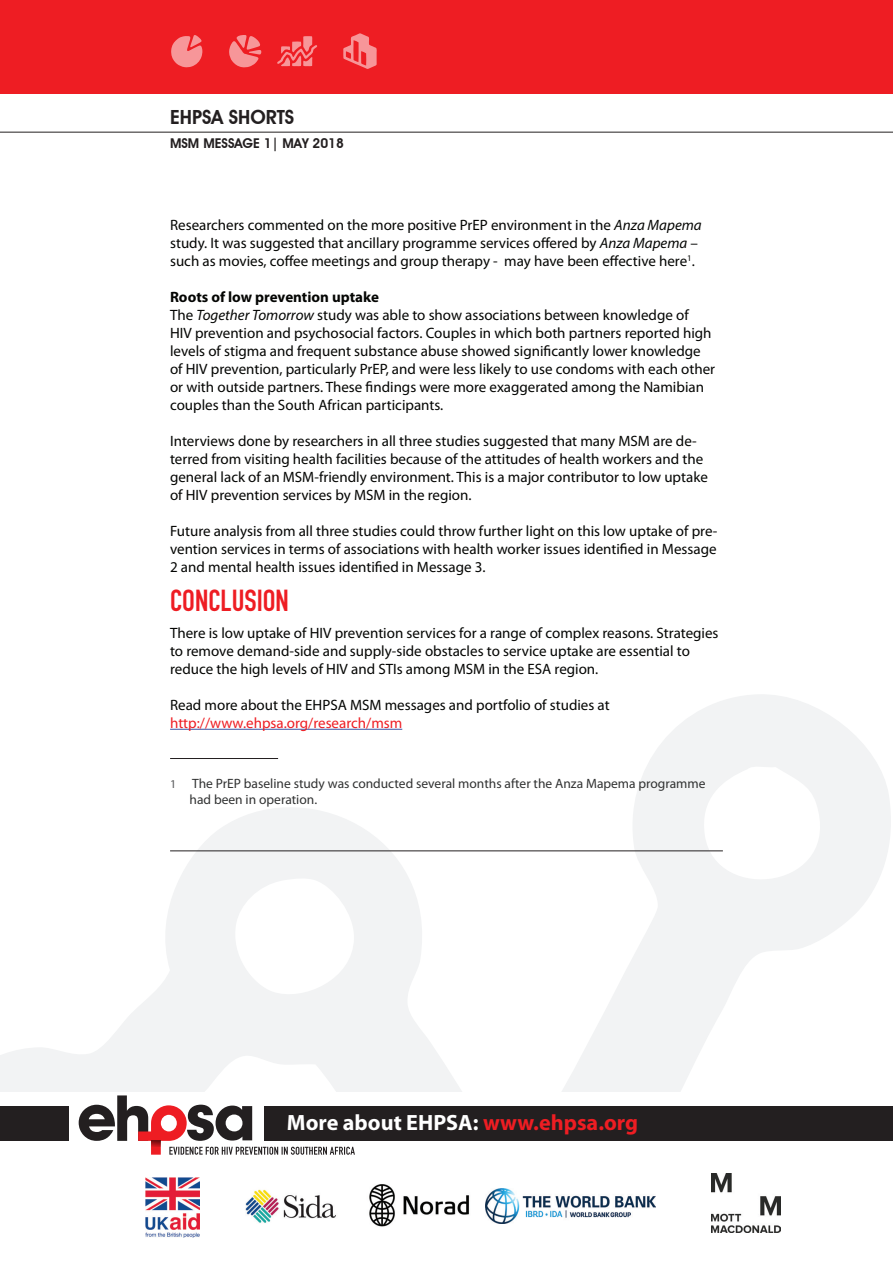
<style>
.page{position:relative;width:893px;height:1263px;background:#fff}
.page>*{position:absolute;margin:0;border:0;box-sizing:border-box;transform-origin:0 0}
.t1{font:30px "DIN Engschrift";color:#ee1d23}
.t2{font:700 22.2px "Myriad Pro";color:#fff}
.t3{font:600 19.5px "Avant Garde IT Cby BT";color:#231f20}
.t4{font:15px/18px "Myriad Pro";color:#040503}
.t5{font:15px "Myriad Pro";color:#ee1d23}
.t6{font:13.5px/16.5px "Myriad Pro";color:#313232}
.t7{font:600 13.5px "Avant Garde IT Cby BT";color:#231f20}
.s1{font-style:italic}
.s2{font-weight:700}
.s3{font-size:12px;color:#57585a}
.s4{color:#ee1d23}
</style>
<div class="page">
<svg style="left:0;top:694px;width:891px;height:398px"></svg>
<hr style="left:170px;top:729px;width:232px;height:1px;background:#3853a3">
<hr style="left:170px;top:758px;width:108px;height:1px;background:#231f20">
<div style="left:142px;top:1178px;width:60px;height:59px;background:linear-gradient(to bottom,#fff,#fff)"></div>
<img style="left:145px;top:1178px;width:54px;height:59px">
<img style="left:245px;top:1189px;width:91px;height:34px">
<img style="left:369px;top:1184px;width:101px;height:43px">
<img style="left:486px;top:1188px;width:170px;height:35px">
<img style="left:712px;top:1173px;width:68px;height:59px">
<svg style="left:79px;top:1095px;width:276px;height:60px"></svg>
<div style="left:265px;top:1106px;width:628px;height:34px;background:#231f20"></div>
<div style="left:0;top:1106px;width:68px;height:34px;background:#231f20"></div>
<div style="left:0;top:0;width:893px;height:94px;background:#ee1d23"></div>
<hr style="left:0;top:132px;width:893px;height:1px;background:#231f20">
<svg style="left:171px;top:35px;width:32px;height:32px"></svg>
<svg style="left:229px;top:35px;width:33px;height:33px"></svg>
<svg style="left:343px;top:33px;width:34px;height:36px"></svg>
<svg style="left:277px;top:36px;width:40px;height:30px"></svg>
<hr style="left:170px;top:850px;width:553px;height:1px;background:#231f20">
<h3 class="t3" style="left:170px;top:106px;width:126px">EHPSA SHORTS</h3>
<p class="t7" style="left:170px;top:135px;width:175px">MSM MESSAGE 1| MAY 2018</p>
<p class="t4" style="left:170px;top:216px;width:533px">Researchers commented on the more positive PrEP environment in the <span class="s1">Anza Mapema </span>study. It was suggested that ancillary programme services offered by <span class="s1">Anza Mapema</span> – such as movies, coffee meetings and group therapy - may have been effective here<sup>1</sup>.</p>
<p class="t4" style="left:170px;top:288px;width:547px"><span class="s2">Roots of low prevention uptake<br></span>The <span class="s1">Together Tomorrow</span> study was able to show associations between knowledge of<br>HIV prevention and psychosocial factors. Couples in which both partners reported high levels of stigma and frequent substance abuse showed significantly lower knowledge of HIV prevention, particularly PrEP, and were less likely to use condoms with each other or with outside partners. These findings were more exaggerated among the Namibian couples than the South African participants.</p>
<p class="t4" style="left:170px;top:432px;width:539px">Interviews done by researchers in all three studies suggested that many MSM are de&shy;terred from visiting health facilities because of the attitudes of health workers and the general lack of an MSM-friendly environment. This is a major contributor to low uptake of HIV prevention services by MSM in the region.</p>
<p class="t4" style="left:170px;top:522px;width:549px;text-align:justify">Future analysis from all three studies could throw further light on this low uptake of pre&shy;vention services in terms of associations with health worker issues identified in Message 2 and mental health issues identified in Message 3.</p>
<h1 class="t1" style="left:170px;top:583px;width:120px">CONCLUSION</h1>
<p class="t4" style="left:170px;top:623px;width:550px">There is low uptake of HIV prevention services for a range of complex reasons. Strategies to remove demand-side and supply-side obstacles to service uptake are essential to reduce the high levels of HIV and STIs among MSM in the ESA region.</p>
<p class="t4" style="left:170px;top:695px;width:441px">Read more about the EHPSA MSM messages and portfolio of studies at</p>
<p class="t5" style="left:170px;top:713px;width:234px">http://www.ehpsa.org/research/msm</p>
<p class="t6" style="left:190px;top:775px;width:517px;text-indent:-20px"><span class="s3">1</span> The PrEP baseline study was conducted several months after the Anza Mapema programme had been in operation.</p>
<h2 class="t2" style="left:287px;top:1108px;width:353px">More about EHPSA: <span class="s4">www.ehpsa.org</span></h2>
</div>
